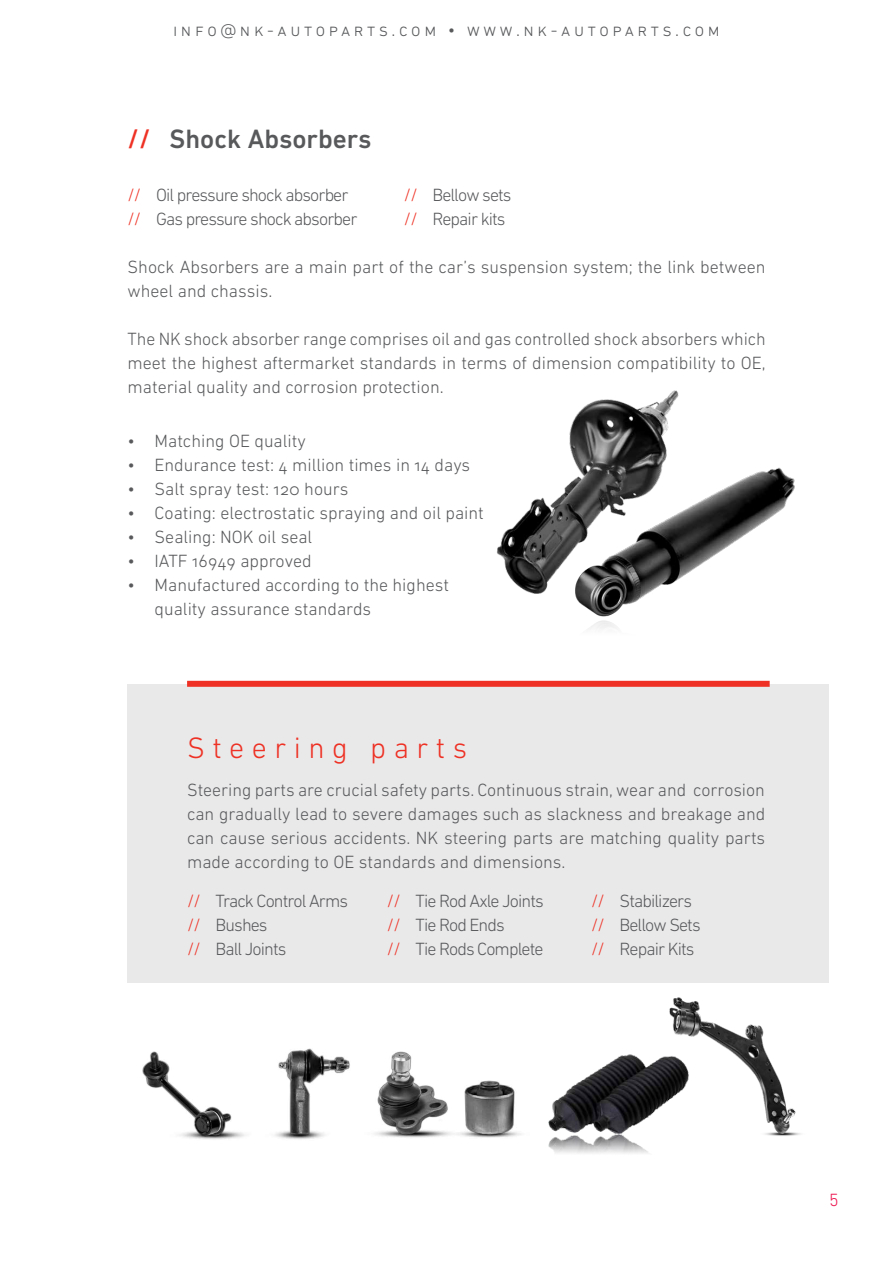
<style>
.page{position:relative;width:893px;height:1263px;background:#fff}
.page>*{position:absolute;margin:0;border:0;box-sizing:border-box;transform-origin:0 0}
.t1{font:300 30px "DIN Next LT Pro";letter-spacing:.25em;color:#ee3124}
.t2{font:500 27px "DIN Next LT Pro";color:#58595b}
.t3{font:300 18px/24px "DIN Next LT Pro";color:#58595b;text-align:justify}
.t4{font:300 18px/24px "DIN Next LT Pro";letter-spacing:-.05em;color:#58595b}
.t5{font:300 18px "DIN Next LT Pro";letter-spacing:.2em;color:#58595b}
.t6{font:300 18px "DIN Next LT Pro";color:#ed1651}
.s1{color:#ee3124}
</style>
<div class="page">
<div style="left:128px;top:684px;width:701px;height:298px;background:#e9e9ea"></div>
<img style="left:143px;top:1052px;width:102px;height:88px">
<img style="left:275px;top:1048px;width:75px;height:91px">
<img style="left:374px;top:1052px;width:74px;height:86px">
<img style="left:448px;top:1080px;width:73px;height:58px">
<img style="left:669px;top:997px;width:132px;height:139px">
<img style="left:548px;top:1035px;width:165px;height:118px">
<div style="left:187px;top:681px;width:583px;height:6px;background:#ee3124"></div>
<img style="left:490px;top:390px;width:305px;height:291px">
<p class="t5" style="left:173px;top:20px;width:548px">info@nk-autoparts.com • www.nk-autoparts.com</p>
<h2 class="t2" style="left:128px;top:123px;width:245px"><span class="s1">//</span> Shock Absorbers</h2>
<p class="t4" style="left:128px;top:182px;width:231px"><span class="s1">//</span> Oil pressure shock absorber <span class="s1">//</span> Gas pressure shock absorber</p>
<p class="t4" style="left:404px;top:182px;width:109px"><span class="s1">//</span> Bellow sets <span class="s1">//</span> Repair kits</p>
<p class="t3" style="left:128px;top:255px;width:639px">Shock Absorbers are a main part of the car’s suspension system; the link between wheel and chassis.</p>
<p class="t3" style="left:128px;top:327px;width:640px">The NK shock absorber range comprises oil and gas controlled shock absorbers which meet the highest aftermarket standards in terms of dimension compatibility to OE, material quality and corrosion protection.</p>
<p class="t3" style="left:128px;top:428px;width:180px">• Matching OE quality</p>
<p class="t3" style="left:128px;top:452px;width:344px">• Endurance test: 4 million times in 14 days</p>
<p class="t3" style="left:128px;top:476px;width:222px">• Salt spray test: 120 hours</p>
<p class="t3" style="left:128px;top:500px;width:358px">• Coating: electrostatic spraying and oil paint</p>
<p class="t3" style="left:128px;top:524px;width:186px">• Sealing: NOK oil seal</p>
<p class="t3" style="left:128px;top:548px;width:186px">• IATF 16949 approved</p>
<p class="t3" style="left:155px;top:572px;width:296px;text-indent:-27px">• Manufactured according to the highest quality assurance standards</p>
<h1 class="t1" style="left:187px;top:731px;width:282px">Steering parts</h1>
<p class="t3" style="left:187px;top:778px;width:580px">Steering parts are crucial safety parts. Continuous strain, wear and corrosion can gradually lead to severe damages such as slackness and breakage and can cause serious accidents. NK steering parts are matching quality parts made according to OE standards and dimensions.</p>
<p class="t4" style="left:187px;top:888px;width:163px"><span class="s1">//</span> Track Control Arms <span class="s1">//</span> Bushes<br><span class="s1">//</span> Ball Joints</p>
<p class="t4" style="left:387px;top:888px;width:158px"><span class="s1">//</span> Tie Rod Axle Joints <span class="s1">//</span> Tie Rod Ends<br><span class="s1">//</span> Tie Rods Complete</p>
<p class="t4" style="left:591px;top:888px;width:111px"><span class="s1">//</span> Stabilizers <span class="s1">//</span> Bellow Sets <span class="s1">//</span> Repair Kits</p>
<p class="t6" style="left:829px;top:1189px;width:11px">5</p>
</div>
